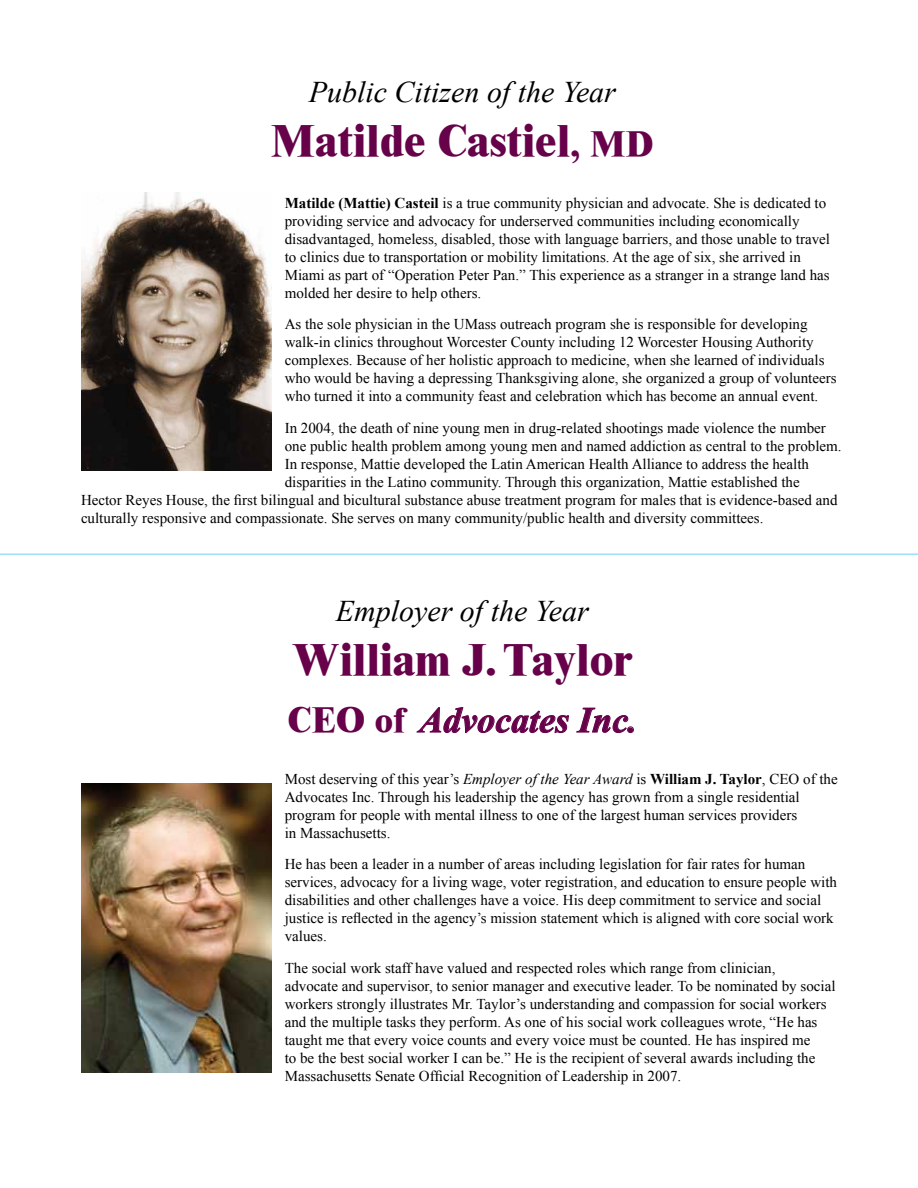
<style>
.page{position:relative;width:918px;height:1188px;background:#fff}
.page>*{position:absolute;margin:0;border:0;box-sizing:border-box;transform-origin:0 0}
.t1{font:800 45px "Times New Roman";color:#67024a}
.t2{font:italic 700 36px "Times New Roman";color:#67024a}
.t3{font:italic 30px "Times New Roman";color:#000}
.t4{font:15px/18px "Times New Roman";color:#000}
.s1{font-size:36px}
.s2{font-weight:700}
.s3{font-weight:800;font-style:normal}
.s4{font-weight:800;font-style:normal;font-size:34.5px}
.s5{font-style:italic}
</style>
<div class="page">
<hr style="left:0;top:554px;width:918px;height:1px;background:#6dcff6">
<img style="left:81px;top:193px;width:190px;height:278px">
<svg style="left:416px;top:707px;width:153px;height:26px"></svg>
<svg style="left:576px;top:708px;width:58px;height:25px"></svg>
<img style="left:81px;top:784px;width:190px;height:289px">
<h3 class="t3" style="left:309px;top:71px;width:309px">Public Citizen of the Year</h3>
<h1 class="t1" style="left:271px;top:114px;width:384px">Matilde Castiel<span class="s1">, MD</span></h1>
<p class="t4" style="left:285px;top:193px;width:547px"><span class="s2">Matilde (Mattie) Casteil</span> is a true community physician and advocate. She is dedicated to providing service and advocacy for underserved communities including economically disadvantaged, homeless, disabled, those with language barriers, and those unable to travel to clinics due to transportation or mobility limitations. At the age of six, she arrived in Miami as part of “Operation Peter Pan.” This experience as a stranger in a strange land has molded her desire to help others.</p>
<p class="t4" style="left:285px;top:315px;width:553px">As the sole physician in the UMass outreach program she is responsible for developing walk-in clinics throughout Worcester County including 12 Worcester Housing Authority complexes. Because of her holistic approach to medicine, when she learned of individuals who would be having a depressing Thanksgiving alone, she organized a group of volunteers who turned it into a community feast and celebration which has become an annual event.</p>
<p class="t4" style="left:285px;top:418px;width:543px">In 2004, the death of nine young men in drug-related shootings made violence the number</p>
<p class="t4" style="left:285px;top:436px;width:559px">one public health problem among young men and named addiction as central to the problem.</p>
<p class="t4" style="left:285px;top:454px;width:526px">In response, Mattie developed the Latin American Health Alliance to address the health</p>
<p class="t4" style="left:285px;top:472px;width:517px">disparities in the Latino community. Through this organization, Mattie established the</p>
<p class="t4" style="left:81px;top:490px;width:758px">Hector Reyes House, the first bilingual and bicultural substance abuse treatment program for males that is evidence-based and</p>
<p class="t4" style="left:81px;top:508px;width:684px">culturally responsive and compassionate. She serves on many community/public health and diversity committees.</p>
<h3 class="t3" style="left:336px;top:591px;width:255px">Employer of the Year</h3>
<h1 class="t1" style="left:292px;top:633px;width:343px">William J.Taylor</h1>
<h2 class="t2" style="left:288px;top:695px;width:351px"><span class="s3">CEO</span> <span class="s4">of</span> Advocates Inc.</h2>
<p class="t4" style="left:285px;top:770px;width:555px">Most deserving of this year’s <span class="s5">Employer of the Year Award</span> is <span class="s2">William J. Taylor</span>, CEO of the Advocates Inc. Through his leadership the agency has grown from a single residential program for people with mental illness to one of the largest human services providers<br>in Massachusetts.</p>
<p class="t4" style="left:285px;top:855px;width:554px">He has been a leader in a number of areas including legislation for fair rates for human services, advocacy for a living wage, voter registration, and education to ensure people with disabilities and other challenges have a voice. His deep commitment to service and social justice is reflected in the agency’s mission statement which is aligned with core social work values.</p>
<p class="t4" style="left:285px;top:959px;width:552px">The social work staff have valued and respected roles which range from clinician,<br>advocate and supervisor, to senior manager and executive leader. To be nominated by social workers strongly illustrates Mr. Taylor’s understanding and compassion for social workers and the multiple tasks they perform. As one of his social work colleagues wrote, “He has taught me that every voice counts and every voice must be counted. He has inspired me<br>to be the best social worker I can be.” He is the recipient of several awards including the Massachusetts Senate Official Recognition of Leadership in 2007.</p>
</div>
